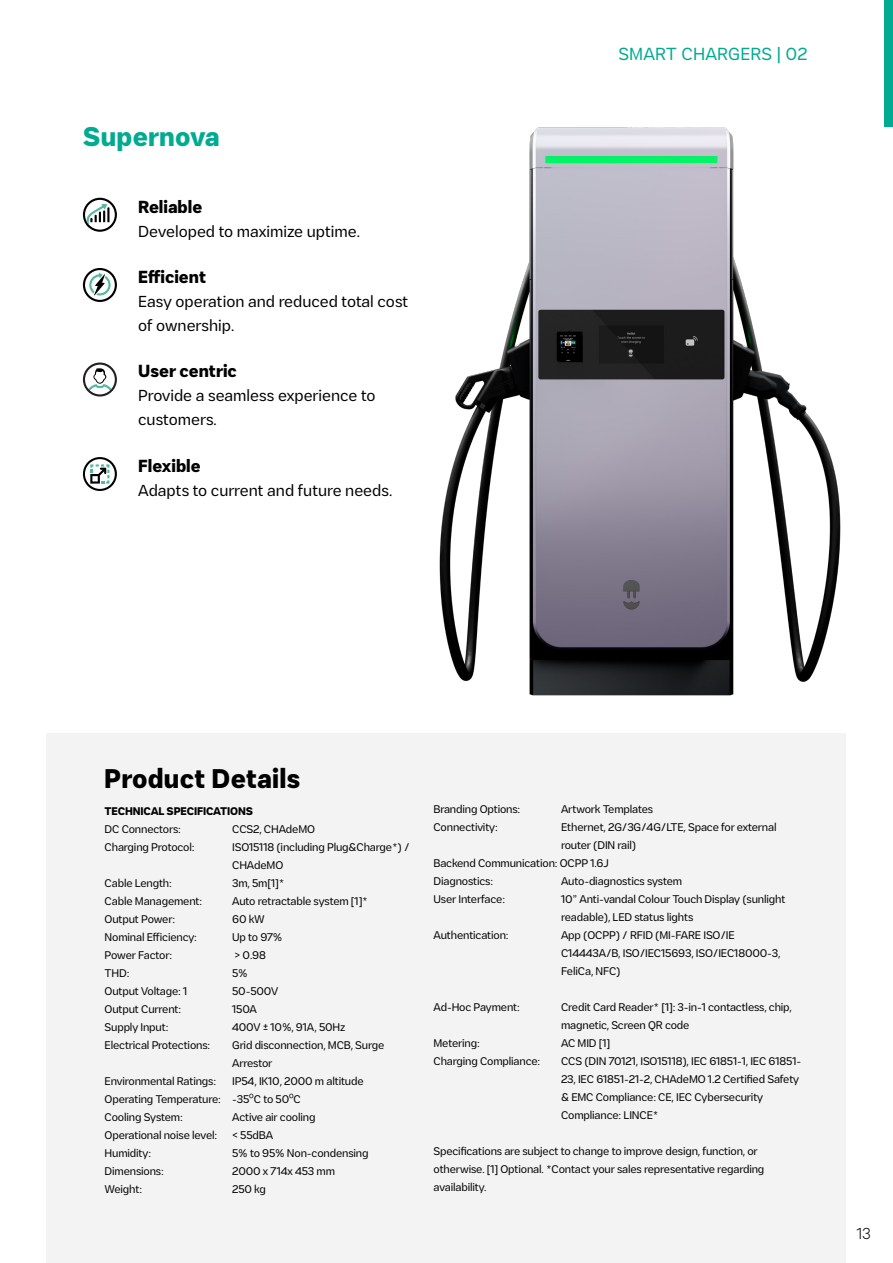
<style>
.page{position:relative;width:893px;height:1263px;background:#fff}
.page>*{position:absolute;margin:0;border:0;box-sizing:border-box;transform-origin:0 0}
.t1{font:700 25.5px "Hey Wallbox";letter-spacing:.01em;color:#000}
.t2{font:700 25.5px "Hey Wallbox";letter-spacing:.01em;color:#00ab91}
.t3{font:300 18px "Calibre";color:#000}
.t4{font:700 16.5px "Hey Wallbox";color:#000}
.t5{font:16.5px "Hey Wallbox";letter-spacing:.01em;color:#00ab91}
.t6{font:15px/24px "Hey Wallbox";color:#000}
.t7{font:10.5px/18px "Hey Wallbox";letter-spacing:-.015em;color:#000}
.t8{font:700 10.5px "Hey Wallbox";letter-spacing:-.015em;color:#000}
.s1{font-family:"Calibre";font-weight:300;font-size:15px}
</style>
<div class="page">
<div style="left:47px;top:733px;width:799px;height:530px;background:#f3f3f3"></div>
<img style="left:439px;top:127px;width:402px;height:569px">
<svg style="left:83px;top:268px;width:34px;height:34px"></svg>
<svg style="left:83px;top:457px;width:34px;height:34px"></svg>
<svg style="left:83px;top:362px;width:34px;height:34px"></svg>
<svg style="left:83px;top:198px;width:34px;height:34px"></svg>
<div style="left:884px;top:0;width:9px;height:127px;background:#00ab91"></div>
<h1 class="t2" style="left:83px;top:120px;width:138px">Supernova</h1>
<h3 class="t4" style="left:138px;top:196px;width:66px">Reliable</h3>
<h3 class="t6" style="left:138px;top:218px;width:223px">Developed to maximize uptime.</h3>
<h3 class="t4" style="left:138px;top:266px;width:69px">Efficient</h3>
<h3 class="t6" style="left:138px;top:289px;width:272px">Easy operation and reduced total cost of ownership.</h3>
<h3 class="t4" style="left:138px;top:360px;width:100px">User centric</h3>
<h3 class="t6" style="left:138px;top:383px;width:239px">Provide a seamless experience to customers.</h3>
<h3 class="t4" style="left:138px;top:455px;width:64px">Flexible</h3>
<h3 class="t6" style="left:138px;top:478px;width:256px">Adapts to current and future needs.</h3>
<h3 class="t5" style="left:618px;top:43px;width:191px">SMART CHARGERS | 02</h3>
<h1 class="t1" style="left:104px;top:762px;width:198px">Product Details</h1>
<p class="t8" style="left:105px;top:804px;width:150px">TECHNICAL SPECIFICATIONS</p>
<p class="t7" style="left:105px;top:819px;width:78px">DC Connectors:</p>
<p class="t7" style="left:232px;top:819px;width:84px">CCS2, CHAdeMO</p>
<p class="t7" style="left:105px;top:837px;width:91px">Charging Protocol:</p>
<p class="t7" style="left:232px;top:837px;width:179px">ISO15118 (including Plug&amp;Charge*) /<br>CHAdeMO</p>
<p class="t7" style="left:105px;top:873px;width:69px">Cable Length:</p>
<p class="t7" style="left:232px;top:873px;width:54px">3m, 5m[1]*</p>
<p class="t7" style="left:105px;top:891px;width:99px">Cable Management:</p>
<p class="t7" style="left:232px;top:891px;width:137px">Auto retractable system [1]*</p>
<p class="t7" style="left:105px;top:909px;width:72px">Output Power:</p>
<p class="t7" style="left:232px;top:909px;width:34px">60 kW</p>
<p class="t7" style="left:105px;top:927px;width:94px">Nominal Efficiency:</p>
<p class="t7" style="left:232px;top:927px;width:52px">Up to 97%</p>
<p class="t7" style="left:105px;top:945px;width:69px">Power Factor:</p>
<p class="t7" style="left:234px;top:945px;width:33px">&gt; 0.98</p>
<p class="t7" style="left:105px;top:963px;width:26px">THD:</p>
<p class="t7" style="left:232px;top:963px;width:17px">5%</p>
<p class="t7" style="left:105px;top:981px;width:84px">Output Voltage: 1</p>
<p class="t7" style="left:232px;top:981px;width:48px">50-500V</p>
<p class="t7" style="left:105px;top:999px;width:78px">Output Current:</p>
<p class="t7" style="left:232px;top:999px;width:26px">150A</p>
<p class="t7" style="left:105px;top:1017px;width:65px">Supply Input:</p>
<p class="t7" style="left:232px;top:1017px;width:115px">400V ± 10%, 91A, 50Hz</p>
<p class="t7" style="left:105px;top:1035px;width:107px">Electrical Protections:</p>
<p class="t7" style="left:232px;top:1035px;width:154px">Grid disconnection, MCB, Surge<br>Arrestor</p>
<p class="t7" style="left:105px;top:1071px;width:113px">Environmental Ratings:</p>
<p class="t7" style="left:105px;top:1071px;width:261px;text-indent:128px">IP54, IK10, 2000 m altitude<br>Operating Temperature: -35<span class="s1">º</span>C to 50<span class="s1">º</span>C<br>Cooling System:</p>
<p class="t7" style="left:232px;top:1107px;width:85px">Active air cooling</p>
<p class="t7" style="left:105px;top:1125px;width:114px">Operational noise level:</p>
<p class="t7" style="left:232px;top:1125px;width:42px">&lt; 55dBA</p>
<p class="t7" style="left:105px;top:1143px;width:48px">Humidity:</p>
<p class="t7" style="left:232px;top:1143px;width:138px">5% to 95% Non-condensing</p>
<p class="t7" style="left:105px;top:1161px;width:61px">Dimensions:</p>
<p class="t7" style="left:232px;top:1161px;width:104px">2000 x 714x 453 mm</p>
<p class="t7" style="left:105px;top:1179px;width:39px">Weight:</p>
<p class="t7" style="left:232px;top:1179px;width:35px">250 kg</p>
<p class="t7" style="left:433px;top:800px;width:88px">Branding Options:</p>
<p class="t7" style="left:561px;top:800px;width:94px">Artwork Templates</p>
<p class="t7" style="left:433px;top:818px;width:66px">Connectivity:</p>
<p class="t7" style="left:561px;top:818px;width:217px">Ethernet, 2G/3G/4G/LTE, Space for external</p>
<p class="t7" style="left:561px;top:836px;width:77px">router (DIN rail)</p>
<p class="t7" style="left:433px;top:854px;width:177px">Backend Communication: OCPP 1.6J</p>
<p class="t7" style="left:433px;top:872px;width:61px">Diagnostics:</p>
<p class="t7" style="left:561px;top:872px;width:123px">Auto-diagnostics system</p>
<p class="t7" style="left:433px;top:890px;width:73px">User Interface:</p>
<p class="t7" style="left:561px;top:890px;width:226px">10” Anti-vandal Colour Touch Display (sunlight readable), LED status lights</p>
<p class="t7" style="left:433px;top:926px;width:77px">Authentication:</p>
<p class="t7" style="left:561px;top:926px;width:221px">App (OCPP) / RFID (MI-FARE ISO/IE<br>C14443A/B, ISO/IEC15693, ISO/IEC18000-3,<br>FeliCa, NFC)</p>
<p class="t7" style="left:433px;top:998px;width:88px">Ad-Hoc Payment:</p>
<p class="t7" style="left:561px;top:998px;width:232px">Credit Card Reader* [1]: 3-in-1 contactless, chip, magnetic, Screen QR code</p>
<p class="t7" style="left:433px;top:1034px;width:48px">Metering:</p>
<p class="t7" style="left:561px;top:1034px;width:51px">AC MID [1]</p>
<p class="t7" style="left:433px;top:1052px;width:108px">Charging Compliance:</p>
<p class="t7" style="left:561px;top:1052px;width:242px">CCS (DIN 70121, ISO15118), IEC 61851-1, IEC 61851- 23, IEC 61851-21-2, CHAdeMO 1.2 Certified Safety &amp; EMC Compliance: CE, IEC Cybersecurity Compliance: LINCE*</p>
<p class="t7" style="left:433px;top:1142px;width:332px">Specifications are subject to change to improve design, function, or otherwise. [1] Optional. *Contact your sales representative regarding availability.</p>
<h2 class="t3" style="left:856px;top:1222px;width:16px">13</h2>
</div>
